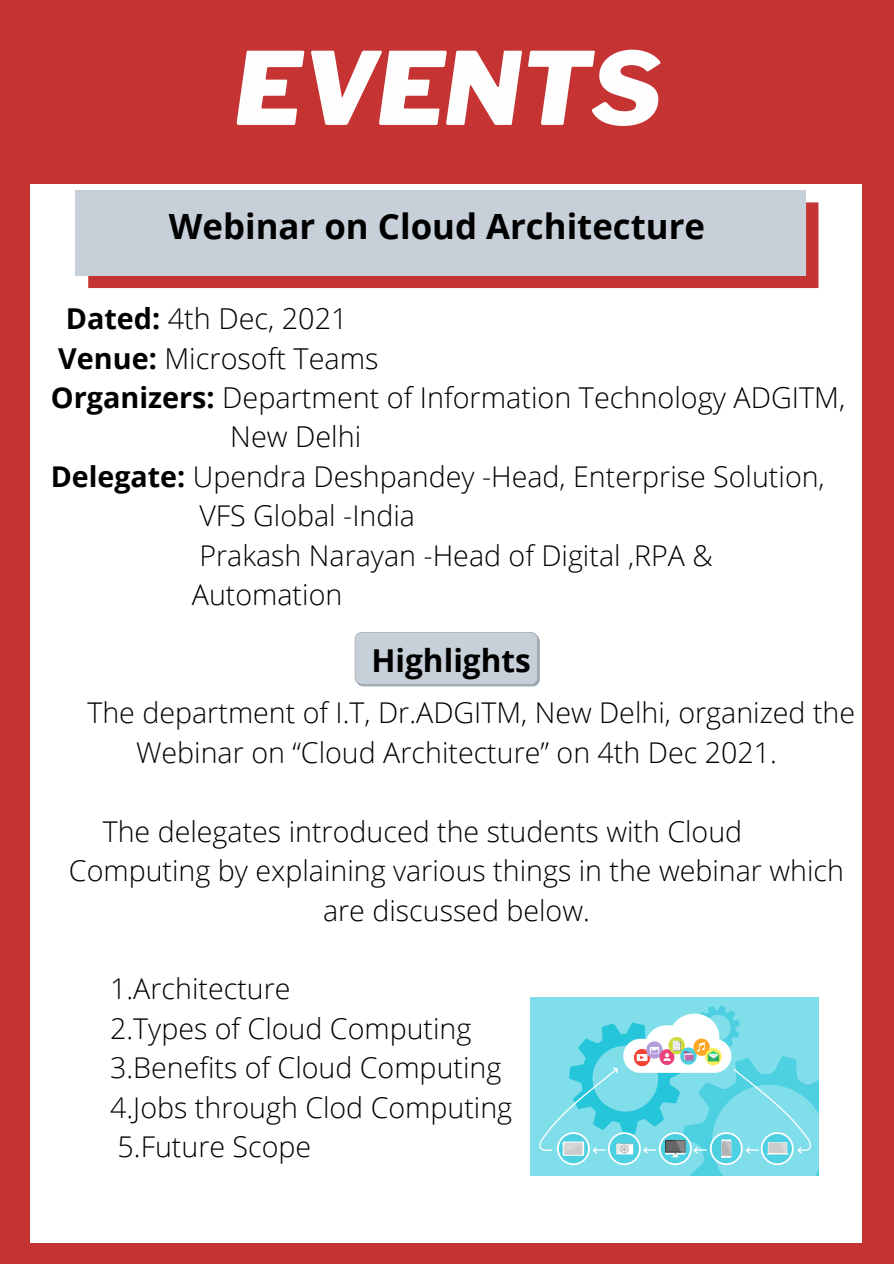
<style>
.page{position:relative;width:894px;height:1264px;background:#fff}
.page>*{position:absolute;margin:0;border:0;box-sizing:border-box;transform-origin:0 0}
.t1{font:italic 900 100.05px "Libre Franklin";color:#fefefe}
.t2{font:700 34.8px "Open Sans";color:#000}
.t3{font:700 31.5px "Open Sans";color:#000}
.t4{font:300 28.8px "Open Sans";color:#000}
.t5{font:300 28.65px/39.5px "Open Sans";color:#000}
.s1{font-weight:700}
</style>
<div class="page">
<div style="left:0;top:0;width:893px;height:1263px;background:#c63333"></div>
<div style="left:30px;top:184px;width:831px;height:1058px;background:#fff"></div>
<div style="left:88px;top:202px;width:730px;height:86px;background:#c63333"></div>
<div style="left:76px;top:190px;width:729px;height:86px;background:#c7d0d8"></div>
<img style="left:531px;top:997px;width:287px;height:178px">
<svg style="left:354px;top:632px;width:185px;height:54px;background:#c5ced5"></svg>
<p class="t1" style="left:235px;top:28px;width:428px">EVENTS</p>
<p class="t2" style="left:169px;top:202px;width:537px">Webinar on Cloud Architecture</p>
<p class="t4" style="left:66px;top:298px;width:283px"><span class="s1">Dated:</span> 4th Dec, 2021</p>
<p class="t4" style="left:58px;top:338px;width:322px"><span class="s1">Venue:</span> Microsoft Teams</p>
<p class="t4" style="left:51px;top:377px;width:795px"><span class="s1">Organizers:</span> Department of Information Technology ADGITM,</p>
<p class="t4" style="left:230px;top:416px;width:132px">New Delhi</p>
<p class="t5" style="left:51px;top:456px;width:775px"><span class="s1">Delegate:</span> Upendra Deshpandey -Head, Enterprise Solution,</p>
<p class="t5" style="left:199px;top:495px;width:217px">VFS Global -India</p>
<p class="t5" style="left:199px;top:535px;width:515px">Prakash Narayan -Head of Digital ,RPA &amp;</p>
<p class="t5" style="left:192px;top:574px;width:152px">Automation</p>
<p class="t3" style="left:371px;top:638px;width:161px">Highlights</p>
<p class="t5" style="left:136px;top:692px;width:720px;text-indent:-49px">The department of I.T, Dr.ADGITM, New Delhi, organized the<br>Webinar on “Cloud Architecture” on 4th Dec 2021.</p>
<p class="t5" style="left:103px;top:810px;width:640px">The delegates introduced the students with Cloud</p>
<p class="t5" style="left:69px;top:850px;width:776px">Computing by explaining various things in the webinar which</p>
<p class="t5" style="left:323px;top:889px;width:268px">are discussed below.</p>
<p class="t5" style="left:110px;top:968px;width:182px">1.Architecture</p>
<p class="t5" style="left:110px;top:1008px;width:362px">2.Types of Cloud Computing</p>
<p class="t5" style="left:110px;top:1047px;width:392px">3.Benefits of Cloud Computing</p>
<p class="t5" style="left:110px;top:1086px;width:403px">4.Jobs through Clod Computing</p>
<p class="t5" style="left:118px;top:1126px;width:195px">5.Future Scope</p>
</div>
